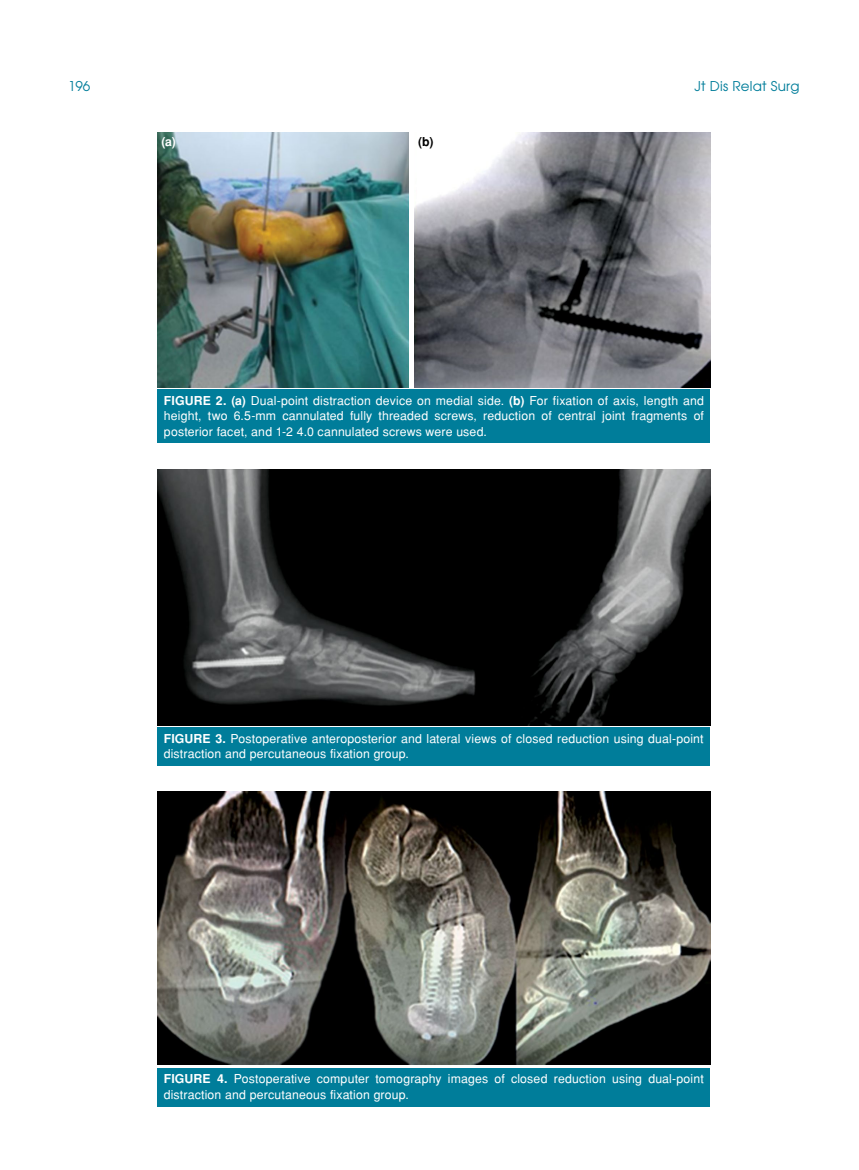
<style>
.page{position:relative;width:859px;height:1170px;background:#fff}
.page>*{position:absolute;margin:0;border:0;box-sizing:border-box;transform-origin:0 0}
.t1{font:13.5px "Avant Garde Tr";letter-spacing:.015em;color:#007d9a}
.t2{font:12.3px/15.3px "Helvetica Normal Tr";letter-spacing:.015em;color:#fff}
.t3{font:700 12.3px "Helvetica Tr";color:#fff}
.t4{font:700 12.3px "Helvetica Tr";color:#000}
.s1{font-family:"Helvetica Tr";font-weight:700}
</style>
<div class="page">
<img style="left:157px;top:469px;width:553px;height:256px">
<div style="left:157px;top:727px;width:553px;height:38px;background:#007d9a"></div>
<img style="left:158px;top:133px;width:552px;height:254px">
<div style="left:158px;top:389px;width:552px;height:54px;background:#007d9a"></div>
<div style="left:409px;top:132px;width:5px;height:256px;background:#fff"></div>
<img style="left:157px;top:791px;width:553px;height:273px">
<div style="left:157px;top:1067px;width:553px;height:39px;background:#007d9a"></div>
<p class="t1" style="left:68px;top:77px;width:24px">196</p>
<p class="t1" style="left:694px;top:77px;width:106px">Jt Dis Relat Surg</p>
<p class="t3" style="left:161px;top:135px;width:16px">(a)</p>
<p class="t4" style="left:418px;top:135px;width:17px">(b)</p>
<p class="t2" style="left:164px;top:393px;width:542px;text-align:justify"><span class="s1">FIGURE 2. (a)</span> Dual-point distraction device on medial side. <span class="s1">(b)</span> For fixation of axis, length and height, two 6.5-mm cannulated fully threaded screws, reduction of central joint fragments of posterior facet, and 1-2 4.0 cannulated screws were used.</p>
<p class="t2" style="left:164px;top:730px;width:541px"><span class="s1">FIGURE 3.</span> Postoperative anteroposterior and lateral views of closed reduction using dual-point distraction and percutaneous fixation group.</p>
<p class="t2" style="left:164px;top:1071px;width:541px"><span class="s1">FIGURE 4.</span> Postoperative computer tomography images of closed reduction using dual-point distraction and percutaneous fixation group.</p>
</div>
